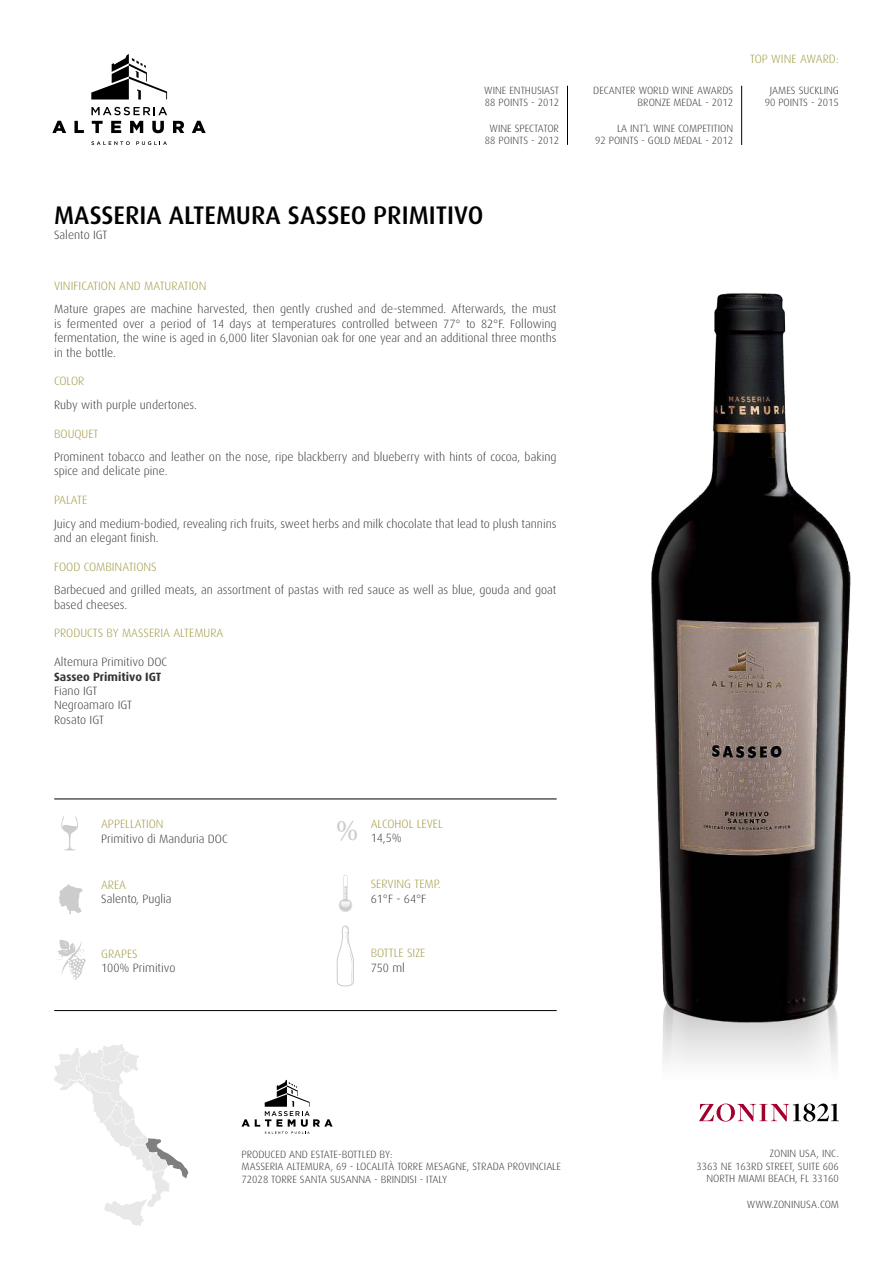
<style>
.page{position:relative;width:893px;height:1263px;background:#fff}
.page>*{position:absolute;margin:0;border:0;box-sizing:border-box;transform-origin:0 0}
.t1{font:30px "Minion Pro";color:#ccc}
.t2{font:500 25.5px "Dax";color:#000}
.t3{font:300 12px/14.4px "Dax";color:#333}
.t4{font:300 12px "Dax";color:#9f9940}
.t5{font:700 12px "Dax";color:#333}
.t6{font:300 10.5px/12.6px "Dax";color:#333;text-align:right}
</style>
<div class="page">
<svg style="left:339px;top:875px;width:13px;height:37px"></svg>
<svg style="left:59px;top:884px;width:24px;height:30px"></svg>
<svg style="left:54px;top:1044px;width:135px;height:182px"></svg>
<svg style="left:699px;top:1103px;width:140px;height:18px"></svg>
<hr style="left:54px;top:799px;width:503px;height:1px;background:#000">
<hr style="left:54px;top:1010px;width:503px;height:1px;background:#000">
<svg style="left:337px;top:925px;width:17px;height:61px"></svg>
<svg style="left:61px;top:816px;width:17px;height:34px"></svg>
<svg style="left:56px;top:940px;width:30px;height:39px"></svg>
<svg style="left:91px;top:107px;width:76px;height:8px"></svg>
<svg style="left:91px;top:141px;width:39px;height:4px"></svg>
<svg style="left:136px;top:141px;width:31px;height:4px"></svg>
<svg style="left:52px;top:121px;width:14px;height:12px"></svg>
<svg style="left:74px;top:121px;width:10px;height:12px"></svg>
<svg style="left:92px;top:121px;width:11px;height:12px"></svg>
<svg style="left:111px;top:121px;width:10px;height:12px"></svg>
<svg style="left:130px;top:121px;width:13px;height:12px"></svg>
<svg style="left:152px;top:121px;width:12px;height:12px"></svg>
<svg style="left:173px;top:121px;width:11px;height:12px"></svg>
<svg style="left:192px;top:121px;width:14px;height:12px"></svg>
<svg style="left:91px;top:54px;width:76px;height:46px"></svg>
<svg style="left:242px;top:1080px;width:91px;height:54px"></svg>
<hr style="left:741px;top:86px;width:1px;height:59px;background:#000">
<hr style="left:567px;top:86px;width:1px;height:59px;background:#000">
<img style="left:651px;top:293px;width:200px;height:770px">
<p class="t6" style="left:484px;top:84px;width:76px;text-align:left">WINE ENTHUSIAST<br>88 POINTS - 2012</p>
<p class="t6" style="left:485px;top:122px;width:76px;text-align:center">WINE SPECTATOR<br>88 POINTS - 2012</p>
<h2 class="t2" style="left:54px;top:200px;width:431px">MASSERIA ALTEMURA SASSEO PRIMITIVO</h2>
<p class="t3" style="left:54px;top:228px;width:55px">Salento IGT</p>
<p class="t4" style="left:54px;top:279px;width:154px">VINIFICATION AND MATURATION</p>
<p class="t3" style="left:54px;top:302px;width:504px;text-align:justify">Mature grapes are machine harvested, then gently crushed and de-stemmed. Afterwards, the must is fermented over a period of 14 days at temperatures controlled between 77° to 82°F. Following fermentation, the wine is aged in 6,000 liter Slavonian oak for one year and an additional three months in the bottle.</p>
<p class="t4" style="left:54px;top:375px;width:32px">COLOR</p>
<p class="t3" style="left:54px;top:398px;width:144px">Ruby with purple undertones.</p>
<p class="t4" style="left:54px;top:427px;width:46px">BOUQUET</p>
<p class="t3" style="left:54px;top:450px;width:504px">Prominent tobacco and leather on the nose, ripe blackberry and blueberry with hints of cocoa, baking spice and delicate pine.</p>
<p class="t4" style="left:54px;top:493px;width:35px">PALATE</p>
<p class="t3" style="left:54px;top:516px;width:504px">Juicy and medium-bodied, revealing rich fruits, sweet herbs and milk chocolate that lead to plush tannins and an elegant finish.</p>
<p class="t4" style="left:54px;top:560px;width:104px">FOOD COMBINATIONS</p>
<p class="t3" style="left:54px;top:583px;width:504px">Barbecued and grilled meats, an assortment of pastas with red sauce as well as blue, gouda and goat based cheeses.</p>
<p class="t4" style="left:54px;top:627px;width:171px">PRODUCTS BY MASSERIA ALTEMURA</p>
<p class="t3" style="left:54px;top:655px;width:115px">Altemura Primitivo DOC</p>
<p class="t5" style="left:54px;top:669px;width:109px">Sasseo Primitivo IGT</p>
<p class="t3" style="left:54px;top:684px;width:79px">Fiano IGT<br>Negroamaro IGT<br>Rosato IGT</p>
<p class="t6" style="left:593px;top:84px;width:142px">DECANTER WORLD WINE AWARDS<br>BRONZE MEDAL - 2012</p>
<p class="t6" style="left:595px;top:122px;width:140px">LA INT’L WINE COMPETITION<br>92 POINTS - GOLD MEDAL - 2012</p>
<p class="t4" style="left:750px;top:53px;width:90px">TOP WINE AWARD:</p>
<p class="t6" style="left:765px;top:84px;width:76px;text-align:center">JAMES SUCKLING<br>90 POINTS - 2015</p>
<p class="t4" style="left:101px;top:817px;width:64px">APPELLATION</p>
<p class="t3" style="left:101px;top:831px;width:128px">Primitivo di Manduria DOC</p>
<p class="t4" style="left:101px;top:878px;width:26px">AREA</p>
<p class="t3" style="left:101px;top:892px;width:72px">Salento, Puglia</p>
<p class="t4" style="left:101px;top:947px;width:38px">GRAPES</p>
<p class="t3" style="left:101px;top:961px;width:76px">100% Primitivo</p>
<h1 class="t1" style="left:336px;top:812px;width:24px">%</h1>
<p class="t4" style="left:371px;top:817px;width:74px">ALCOHOL LEVEL</p>
<p class="t3" style="left:371px;top:831px;width:33px">14,5%</p>
<p class="t4" style="left:371px;top:877px;width:71px">SERVING TEMP.</p>
<p class="t3" style="left:371px;top:891px;width:57px">61°F - 64°F</p>
<p class="t4" style="left:371px;top:947px;width:56px">BOTTLE SIZE</p>
<p class="t3" style="left:371px;top:961px;width:36px">750 ml</p>
<p class="t6" style="left:242px;top:1148px;width:321px;text-align:left">PRODUCED AND ESTATE-BOTTLED BY:<br>MASSERIA ALTEMURA, 69 - LOCALITà TORRE MESAGNE, STRADA PROVINCIALE<br>72028 TORRE SANTA SUSANNA - BRINDISI - ITALY</p>
<p class="t6" style="left:697px;top:1147px;width:144px">ZONIN USA, INC.<br>3363 NE 163RD STREET, SUITE 606<br>NORTH MIAMI BEACH, FL 33160</p>
<p class="t6" style="left:747px;top:1198px;width:94px">WWW.ZONINUSA.COM</p>
</div>
